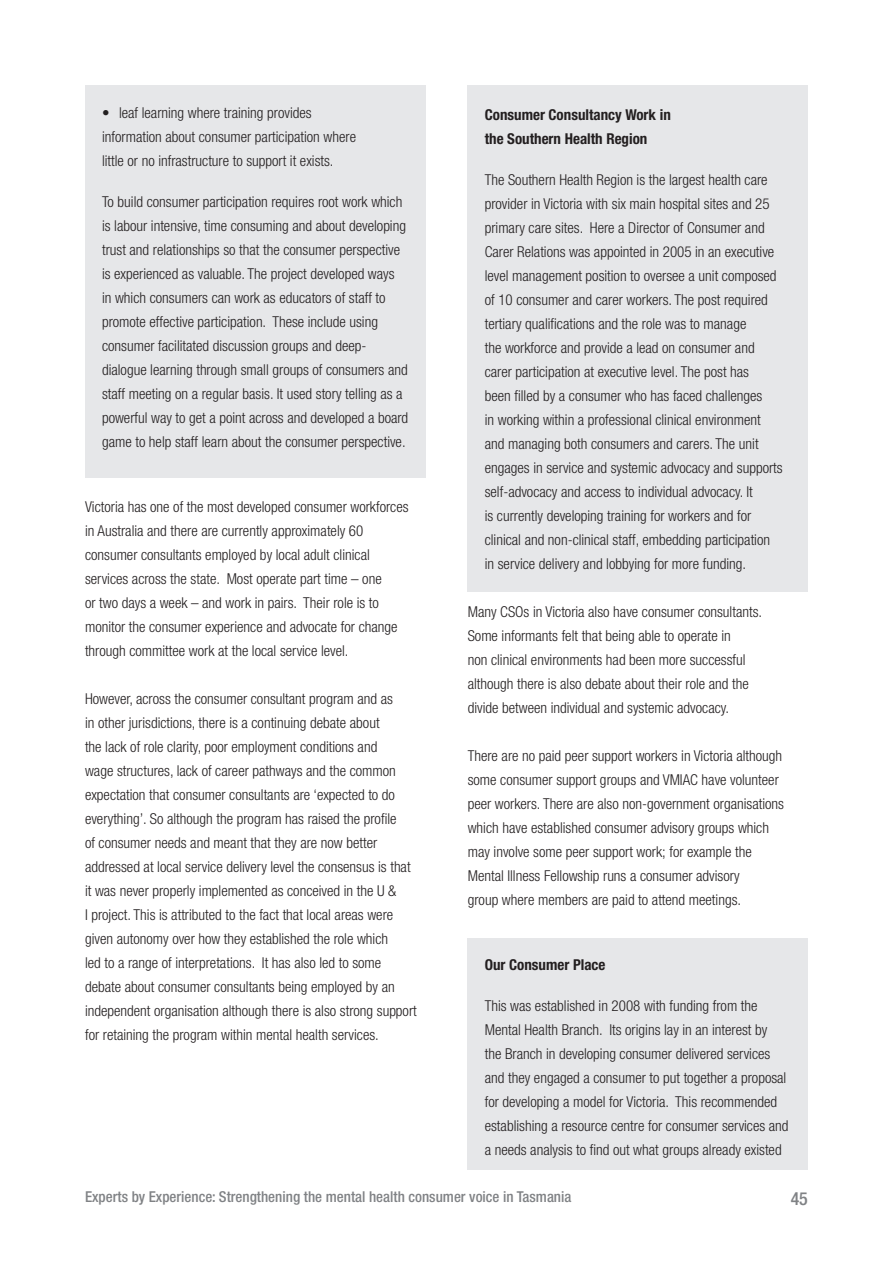
<style>
.page{position:relative;width:893px;height:1263px;background:#fff}
.page>*{position:absolute;margin:0;border:0;box-sizing:border-box;transform-origin:0 0}
.t1{font:500 condensed 18px "Helvetica Neue";color:#808285}
.grey_box{font:300 condensed 15px/24px "Helvetica Neue";color:#231f20}
.body{font:300 condensed 15px/24px "Helvetica Neue";color:#231f20}
.t2{font:500 condensed 15px "Helvetica Neue";color:#808285}
.grey_box-2{font:700 condensed 15px/24px "Helvetica Neue";color:#231f20}
</style>
<div class="page">
<div style="left:468px;top:938px;width:340px;height:231px;background:#e6e7e9"></div>
<div style="left:468px;top:85px;width:340px;height:506px;background:#e6e7e9"></div>
<div style="left:85px;top:85px;width:340px;height:392px;background:#e6e7e9"></div>
<p class="grey_box" style="left:102px;top:101px;width:255px">• leaf learning where training provides information about consumer participation where little or no infrastructure to support it exists.</p>
<p class="grey_box" style="left:102px;top:190px;width:308px">To build consumer participation requires root work which is labour intensive, time consuming and about developing trust and relationships so that the consumer perspective is experienced as valuable. The project developed ways<br>in which consumers can work as educators of staff to promote effective participation. These include using consumer facilitated discussion groups and deep&shy;dialogue learning through small groups of consumers and staff meeting on a regular basis. It used story telling as a powerful way to get a point across and developed a board game to help staff learn about the consumer perspective.</p>
<p class="body" style="left:85px;top:495px;width:325px">Victoria has one of the most developed consumer workforces in Australia and there are currently approximately 60 consumer consultants employed by local adult clinical services across the state. Most operate part time – one<br>or two days a week – and work in pairs. Their role is to monitor the consumer experience and advocate for change through committee work at the local service level.</p>
<p class="body" style="left:85px;top:687px;width:333px">However, across the consumer consultant program and as<br>in other jurisdictions, there is a continuing debate about<br>the lack of role clarity, poor employment conditions and<br>wage structures, lack of career pathways and the common expectation that consumer consultants are ‘expected to do everything’. So although the program has raised the profile<br>of consumer needs and meant that they are now better addressed at local service delivery level the consensus is that it was never properly implemented as conceived in the U &amp;<br>I project. This is attributed to the fact that local areas were given autonomy over how they established the role which<br>led to a range of interpretations. It has also led to some debate about consumer consultants being employed by an independent organisation although there is also strong support for retaining the program within mental health services.</p>
<p class="grey_box-2" style="left:485px;top:103px;width:188px">Consumer Consultancy Work in the Southern Health Region</p>
<p class="grey_box" style="left:485px;top:168px;width:299px">The Southern Health Region is the largest health care provider in Victoria with six main hospital sites and 25 primary care sites. Here a Director of Consumer and Carer Relations was appointed in 2005 in an executive level management position to oversee a unit composed of 10 consumer and carer workers. The post required tertiary qualifications and the role was to manage<br>the workforce and provide a lead on consumer and carer participation at executive level. The post has<br>been filled by a consumer who has faced challenges<br>in working within a professional clinical environment and managing both consumers and carers. The unit engages in service and systemic advocacy and supports self-advocacy and access to individual advocacy. It<br>is currently developing training for workers and for clinical and non-clinical staff, embedding participation in service delivery and lobbying for more funding.</p>
<p class="body" style="left:468px;top:600px;width:296px">Many CSOs in Victoria also have consumer consultants.<br>Some informants felt that being able to operate in<br>non clinical environments had been more successful although there is also debate about their role and the divide between individual and systemic advocacy.</p>
<p class="body" style="left:468px;top:744px;width:318px">There are no paid peer support workers in Victoria although some consumer support groups and VMIAC have volunteer peer workers. There are also non-government organisations which have established consumer advisory groups which may involve some peer support work; for example the Mental Illness Fellowship runs a consumer advisory<br>group where members are paid to attend meetings.</p>
<p class="grey_box-2" style="left:485px;top:953px;width:122px">Our Consumer Place</p>
<p class="grey_box" style="left:485px;top:994px;width:305px">This was established in 2008 with funding from the Mental Health Branch. Its origins lay in an interest by<br>the Branch in developing consumer delivered services and they engaged a consumer to put together a proposal for developing a model for Victoria. This recommended establishing a resource centre for consumer services and a needs analysis to find out what groups already existed</p>
<p class="t2" style="left:85px;top:1188px;width:488px">Experts by Experience: Strengthening the mental health consumer voice in Tasmania</p>
<p class="t1" style="left:791px;top:1188px;width:19px">45</p>
</div>
